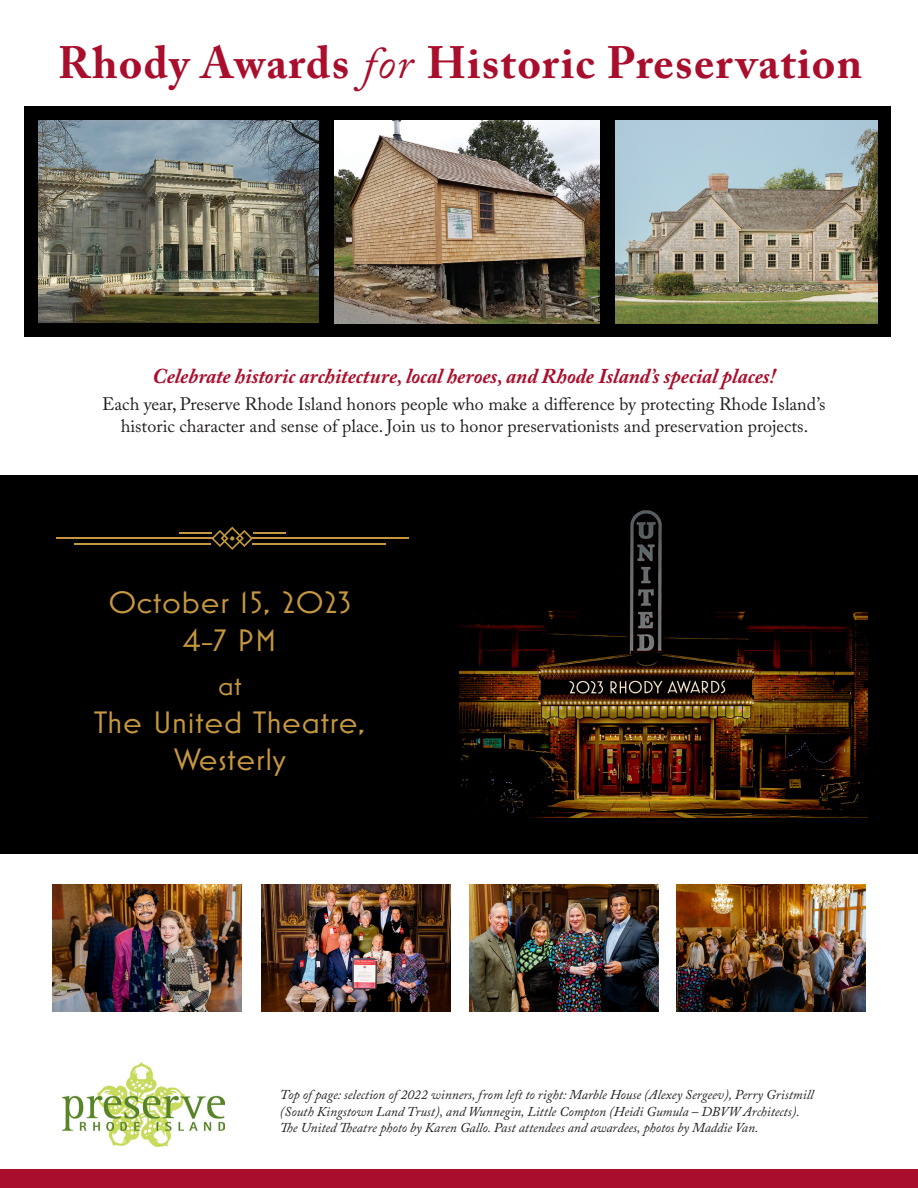
<style>
.page{position:relative;width:918px;height:1188px;background:#fff}
.page>*{position:absolute;margin:0;border:0;box-sizing:border-box;transform-origin:0 0}
.t1{font:700 45px "Adobe Caslon Pro";letter-spacing:.03em;color:#a90e2c}
.t2{font:31.5px/37.5px "Mostra Nuova";letter-spacing:.02em;color:#c5973e;text-align:center;scale:1.1 1}
.t3{font:27px "Mostra Nuova";color:#c5973e;scale:1.1 1}
.t4{font:italic 700 21px "Adobe Caslon Pro";color:#a90e2c}
.t5{font:18px/22.5px "Adobe Caslon Pro";color:#231f20;text-align:center}
.t6{font:italic 13.5px/16.5px "Adobe Caslon Pro";color:#231f20}
.s1{font-weight:400;font-style:italic}
</style>
<div class="page">
<img style="left:63px;top:1062px;width:161px;height:84px">
<div style="left:25px;top:107px;width:866px;height:230px;background:#000"></div>
<div style="left:0;top:475px;width:918px;height:378px;background:#000"></div>
<img style="left:53px;top:884px;width:189px;height:128px">
<img style="left:261px;top:884px;width:189px;height:128px">
<img style="left:470px;top:884px;width:189px;height:128px">
<img style="left:676px;top:884px;width:189px;height:128px">
<img style="left:459px;top:510px;width:408px;height:307px">
<img style="left:39px;top:120px;width:280px;height:203px">
<img style="left:335px;top:120px;width:265px;height:204px">
<img style="left:615px;top:120px;width:263px;height:203px">
<div style="left:0;top:1170px;width:918px;height:18px;background:#a90e2c"></div>
<hr style="left:251px;top:537px;width:158px;height:2px;background:#c5973e">
<hr style="left:56px;top:538px;width:157px;height:1px;background:#c5973e">
<hr style="left:75px;top:544px;width:136px;height:1px;background:#c5973e">
<hr style="left:253px;top:544px;width:133px;height:1px;background:#c5973e">
<hr style="left:179px;top:533px;width:32px;height:1px;background:#c5973e">
<hr style="left:253px;top:533px;width:33px;height:1px;background:#c5973e">
<svg style="left:211px;top:527px;width:42px;height:23px"></svg>
<p class="t1" style="left:58px;top:36px;width:806px">Rhody Awards <span class="s1">for</span> Historic Preservation</p>
<p class="t4" style="left:152px;top:363px;width:624px">Celebrate historic architecture, local heroes, and Rhode Island’s special places!</p>
<p class="t5" style="left:102px;top:392px;width:725px">Each year, Preserve Rhode Island honors people who make a difference by protecting Rhode Island’s historic character and sense of place. Join us to honor preservationists and preservation projects.</p>
<p class="t2" style="left:108px;top:583px;width:223px">October 15, 2023<br>4-7 PM</p>
<p class="t3" style="left:218px;top:670px;width:23px">at</p>
<p class="t2" style="left:94px;top:703px;width:249px">The United Theatre,<br>Westerly</p>
<p class="t6" style="left:280px;top:1086px;width:535px">Top of page: selection of 2022 winners, from left to right: Marble House (Alexey Sergeev), Perry Gristmill (South Kingstown Land Trust), and Wunnegin, Little Compton (Heidi Gumula – DBVW Architects).<br>The United Theatre photo by Karen Gallo. Past attendees and awardees, photos by Maddie Van.</p>
</div>
